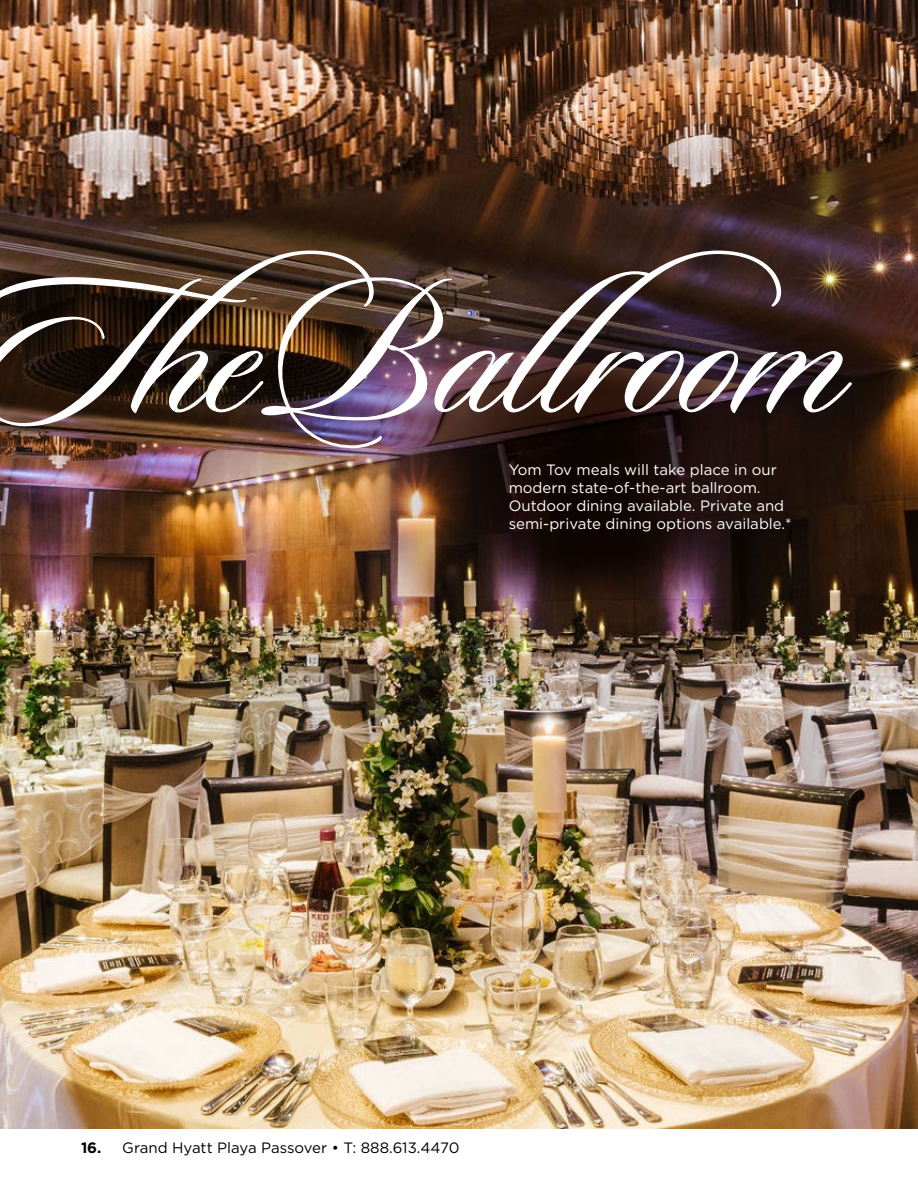
<style>
.page{position:relative;width:918px;height:1188px;background:#fff}
.page>*{position:absolute;margin:0;border:0;box-sizing:border-box;transform-origin:0 0}
.t1{font:italic 202.65px "Sloop Script Three";color:#fff;scale:1.07 1}
.t2{font:15px/18px "Gotham";color:#fff}
.t3{font:15px "Gotham";color:#000}
.s1{font-weight:700}
</style>
<div class="page">
<img style="left:0;top:0;width:918px;height:1128px">
<h1 class="t1" style="left:-24px;top:249px;width:889px">TheBallr oom</h1>
<p class="t2" style="left:509px;top:461px;width:285px">Yom Tov meals will take place in our modern state-of-the-art ballroom.<br>Outdoor dining available. Private and semi-private dining options available.*</p>
<p class="t3" style="left:81px;top:1139px;width:380px"><span class="s1">16.</span> Grand Hyatt Playa Passover • T: 888.613.4470</p>
</div>
